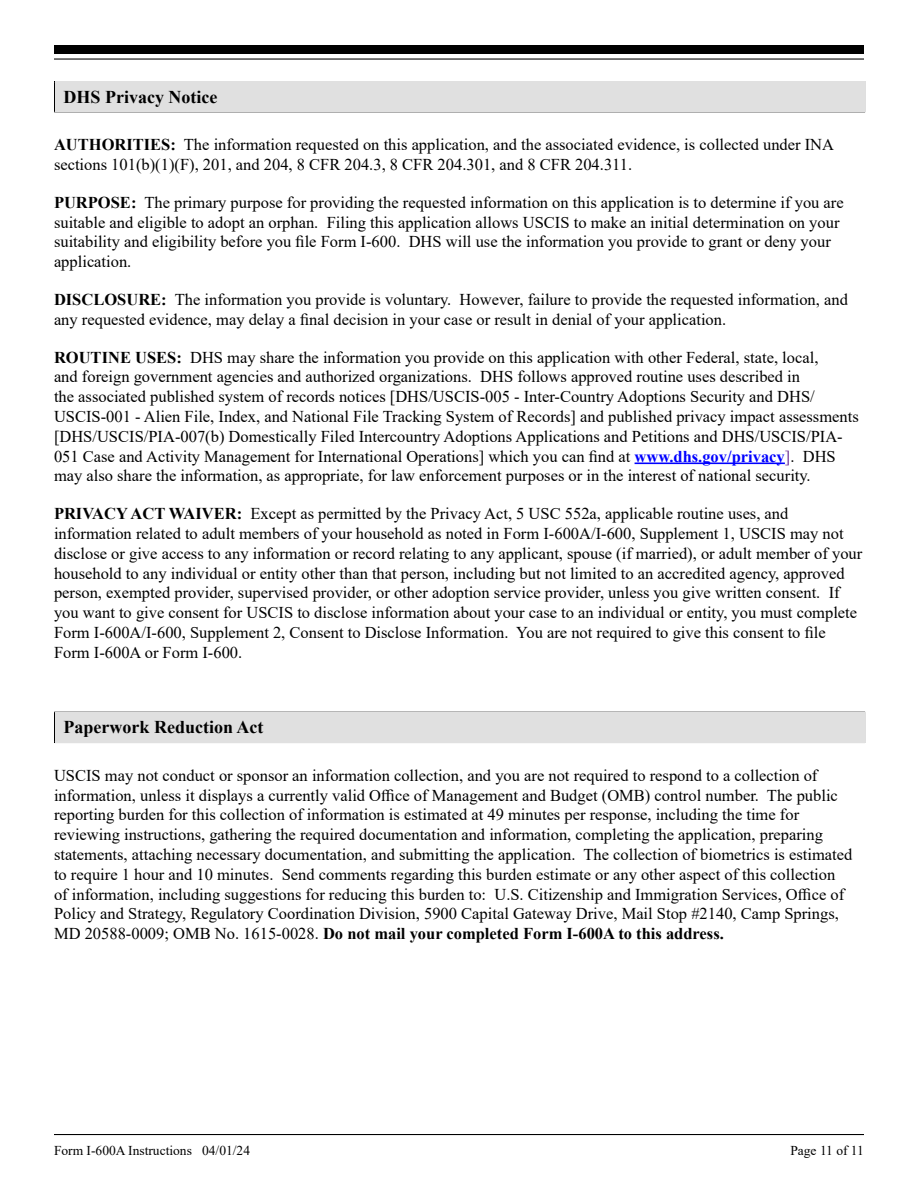
<style>
.page{position:relative;width:918px;height:1188px;background:#fff}
.page>*{position:absolute;margin:0;border:0;box-sizing:border-box;transform-origin:0 0}
.t1{font:700 18px "Times New Roman";color:#000}
.t2{font:16.5px/19.8px "Times New Roman";color:#000}
.t3{font:13.5px "Times New Roman";color:#000}
.s1{font-weight:700}
.s2{font-weight:700;color:#00f}
.s3{color:#6a2c91}
</style>
<div class="page">
<hr style="left:54px;top:1134px;width:810px;height:1px;background:#000">
<div style="left:54px;top:45px;width:810px;height:9px;background:#000"></div>
<hr style="left:54px;top:58px;width:810px;height:2px;background:#000">
<hr style="left:54px;top:742px;width:811px;height:1px;background:#000">
<svg style="left:54px;top:713px;width:1px;height:29px"></svg>
<hr style="left:54px;top:712px;width:811px;height:1px;background:#000">
<div style="left:55px;top:712px;width:810px;height:30px;background:#e0e0e0"></div>
<hr style="left:54px;top:111px;width:811px;height:1px;background:#000">
<svg style="left:54px;top:82px;width:1px;height:29px"></svg>
<hr style="left:54px;top:81px;width:811px;height:1px;background:#000">
<div style="left:55px;top:82px;width:810px;height:30px;background:#e0e0e0"></div>
<hr style="left:635px;top:463px;width:150px;height:1px;background:#00f">
<p class="t1" style="left:64px;top:84px;width:155px">DHS Privacy Notice</p>
<p class="t2" style="left:54px;top:134px;width:782px"><span class="s1">AUTHORITIES:</span> The information requested on this application, and the associated evidence, is collected under INA sections 101(b)(1)(F), 201, and 204, 8 CFR 204.3, 8 CFR 204.301, and 8 CFR 204.311.</p>
<p class="t2" style="left:54px;top:192px;width:791px"><span class="s1">PURPOSE:</span> The primary purpose for providing the requested information on this application is to determine if you are</p>
<p class="t2" style="left:54px;top:212px;width:787px">suitable and eligible to adopt an orphan. Filing this application allows USCIS to make an initial determination on your</p>
<p class="t2" style="left:54px;top:231px;width:778px">suitability and eligibility before you file Form I-600. DHS will use the information you provide to grant or deny your</p>
<p class="t2" style="left:54px;top:251px;width:79px">application.</p>
<p class="t2" style="left:54px;top:289px;width:795px"><span class="s1">DISCLOSURE:</span> The information you provide is voluntary. However, failure to provide the requested information, and any requested evidence, may delay a final decision in your case or result in denial of your application.</p>
<p class="t2" style="left:54px;top:347px;width:766px"><span class="s1">ROUTINE USES:</span> DHS may share the information you provide on this application with other Federal, state, local, and foreign government agencies and authorized organizations. DHS follows approved routine uses described in the associated published system of records notices [DHS/USCIS-005 - Inter-Country Adoptions Security and DHS/</p>
<p class="t2" style="left:54px;top:406px;width:806px">USCIS-001 - Alien File, Index, and National File Tracking System of Records] and published privacy impact assessments</p>
<p class="t2" style="left:54px;top:426px;width:790px">[DHS/USCIS/PIA-007(b) Domestically Filed Intercountry Adoptions Applications and Petitions and DHS/USCIS/PIA-<br>051 Case and Activity Management for International Operations] which you can find at <span class="s2">www.dhs.gov/privacy</span><span class="s3">]</span>. DHS may also share the information, as appropriate, for law enforcement purposes or in the interest of national security.</p>
<p class="t2" style="left:54px;top:503px;width:736px"><span class="s1">PRIVACY ACT WAIVER:</span> Except as permitted by the Privacy Act, 5 USC 552a, applicable routine uses, and</p>
<p class="t2" style="left:54px;top:523px;width:810px">information related to adult members of your household as noted in Form I-600A/I-600, Supplement 1, USCIS may not disclose or give access to any information or record relating to any applicant, spouse (if married), or adult member of your household to any individual or entity other than that person, including but not limited to an accredited agency, approved person, exempted provider, supervised provider, or other adoption service provider, unless you give written consent. If you want to give consent for USCIS to disclose information about your case to an individual or entity, you must complete</p>
<p class="t2" style="left:54px;top:622px;width:773px">Form I-600A/I-600, Supplement 2, Consent to Disclose Information. You are not required to give this consent to file</p>
<p class="t2" style="left:54px;top:642px;width:190px">Form I-600A or Form I-600.</p>
<p class="t1" style="left:64px;top:714px;width:201px">Paperwork Reduction Act</p>
<p class="t2" style="left:54px;top:765px;width:785px">USCIS may not conduct or sponsor an information collection, and you are not required to respond to a collection of information, unless it displays a currently valid Office of Management and Budget (OMB) control number. The public</p>
<p class="t2" style="left:54px;top:804px;width:747px">reporting burden for this collection of information is estimated at 49 minutes per response, including the time for</p>
<p class="t2" style="left:54px;top:824px;width:770px">reviewing instructions, gathering the required documentation and information, completing the application, preparing</p>
<p class="t2" style="left:54px;top:844px;width:800px">statements, attaching necessary documentation, and submitting the application. The collection of biometrics is estimated</p>
<p class="t2" style="left:54px;top:864px;width:792px">to require 1 hour and 10 minutes. Send comments regarding this burden estimate or any other aspect of this collection of information, including suggestions for reducing this burden to: U.S. Citizenship and Immigration Services, Office of Policy and Strategy, Regulatory Coordination Division, 5900 Capital Gateway Drive, Mail Stop #2140, Camp Springs, MD 20588-0009; OMB No. 1615-0028. <span class="s1">Do not mail your completed Form I-600A to this address.</span></p>
<p class="t3" style="left:54px;top:1141px;width:198px">Form I-600A Instructions 04/01/24</p>
<p class="t3" style="left:790px;top:1141px;width:75px">Page 11 of 11</p>
</div>
